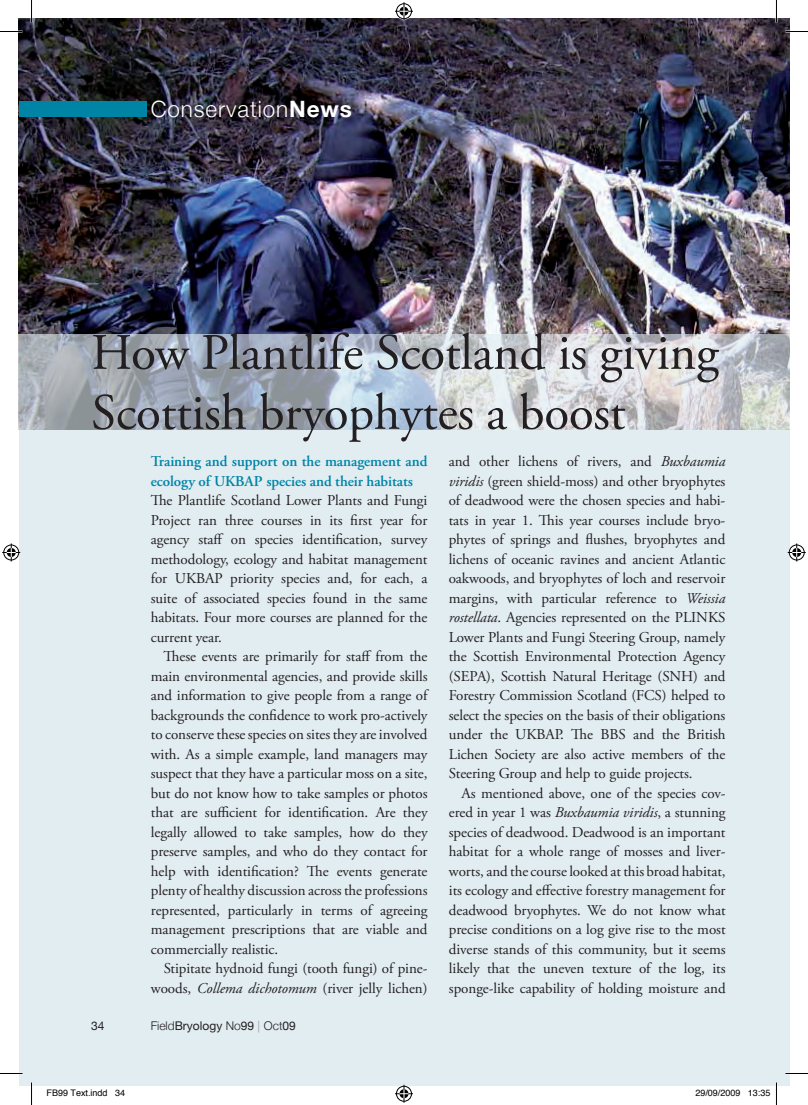
<style>
.page{position:relative;width:808px;height:1105px;background:#fff}
.page>*{position:absolute;margin:0;border:0;box-sizing:border-box;transform-origin:0 0}
.t1{font:51px/60px "Adobe Garamond Pro";letter-spacing:-.005em;color:#231f20}
.t2{font:300 22.5px "Helvetica Neue";letter-spacing:.04em;color:#fff}
.t3{font:15px/19.5px "Adobe Garamond Pro";letter-spacing:-.005em;color:#231f20;text-align:justify}
.t4{font:600 15px/19.5px "Adobe Garamond Pro";letter-spacing:-.005em;color:#0084a6}
.t5{font:12px "Helvetica Neue";color:#231f20}
.t6{font:9px "Helvetica";color:#000}
.s1{font-weight:700}
.s2{font-style:italic}
.s3{font-weight:300}
.s4{font-weight:200}
</style>
<div class="page">
<div style="left:19px;top:19px;width:769px;height:1067px;background:#e2edf2"></div>
<img style="left:19px;top:333px;width:769px;height:97px">
<img style="left:19px;top:19px;width:769px;height:314px">
<div style="left:19px;top:101px;width:127px;height:16px;background:#0084a6"></div>
<hr style="left:0;top:1072px;width:22px;height:2px;background:#fff">
<hr style="left:785px;top:1072px;width:22px;height:2px;background:#fff">
<hr style="left:775px;top:0;width:2px;height:22px;background:#fff">
<hr style="left:775px;top:1082px;width:2px;height:23px;background:#fff">
<svg style="left:0;top:31px;width:22px;height:1px"></svg>
<svg style="left:785px;top:31px;width:22px;height:1px"></svg>
<svg style="left:0;top:1073px;width:22px;height:1px"></svg>
<svg style="left:785px;top:1073px;width:22px;height:1px"></svg>
<svg style="left:31px;top:0;width:1px;height:22px"></svg>
<svg style="left:31px;top:1082px;width:1px;height:23px"></svg>
<svg style="left:395px;top:2px;width:18px;height:18px"></svg>
<svg style="left:395px;top:1084px;width:18px;height:18px"></svg>
<svg style="left:2px;top:543px;width:18px;height:18px"></svg>
<svg style="left:787px;top:543px;width:18px;height:18px"></svg>
<h2 class="t2" style="left:151px;top:95px;width:203px">Conservation<span class="s1">News</span></h2>
<h1 class="t1" style="left:91px;top:324px;width:628px">How Plantlife Scotland is giving<br>Scottish bryophytes a boost</h1>
<p class="t4" style="left:151px;top:452px;width:278px">Training and support on the management and ecology of UKBAP species and their habitats</p>
<p class="t3" style="left:151px;top:491px;width:278px">The Plantlife Scotland Lower Plants and Fungi Project ran three courses in its first year for agency staff on species identification, survey methodology, ecology and habitat management for UKBAP priority species and, for each, a suite of associated species found in the same habitats. Four more courses are planned for the current year.</p>
<p class="t3" style="left:151px;top:647px;width:278px;text-indent:13px">These events are primarily for staff from the main environmental agencies, and provide skills and information to give people from a range of backgrounds the confidence to work pro-actively to conserve these species on sites they are involved with. As a simple example, land managers may suspect that they have a particular moss on a site, but do not know how to take samples or photos that are sufficient for identification. Are they legally allowed to take samples, how do they preserve samples, and who do they contact for help with identification? The events generate plenty of healthy discussion across the professions represented, particularly in terms of agreeing management prescriptions that are viable and commercially realistic.</p>
<p class="t3" style="left:151px;top:959px;width:278px;text-align:right">Stipitate hydnoid fungi (tooth fungi) of pine&shy;woods, <span class="s2">Collema dichotomum</span> (river jelly lichen)</p>
<p class="t5" style="left:91px;top:1018px;width:15px">34</p>
<p class="t5" style="left:151px;top:1018px;width:147px"><span class="s3">Field</span>Bryology <span class="s3">No</span>99 <span class="s4">|</span> <span class="s3">Oct</span>09</p>
<p class="t3" style="left:448px;top:452px;width:278px">and other lichens of rivers, and <span class="s2">Buxbaumia viridis</span> (green shield-moss) and other bryophytes of deadwood were the chosen species and habi&shy;tats in year 1. This year courses include bryo&shy;phytes of springs and flushes, bryophytes and lichens of oceanic ravines and ancient Atlantic oakwoods, and bryophytes of loch and reservoir margins, with particular reference to <span class="s2">Weissia rostellata</span>. Agencies represented on the PLINKS Lower Plants and Fungi Steering Group, namely the Scottish Environmental Protection Agency (SEPA), Scottish Natural Heritage (SNH) and Forestry Commission Scotland (FCS) helped to select the species on the basis of their obligations under the UKBAP. The BBS and the British Lichen Society are also active members of the Steering Group and help to guide projects.</p>
<p class="t3" style="left:448px;top:783px;width:278px;text-indent:13px">As mentioned above, one of the species cov&shy;ered in year 1 was <span class="s2">Buxbaumia viridis</span>, a stunning species of deadwood. Deadwood is an important habitat for a whole range of mosses and liver&shy;worts, and the course looked at this broad habitat, its ecology and effective forestry management for deadwood bryophytes. We do not know what precise conditions on a log give rise to the most diverse stands of this community, but it seems likely that the uneven texture of the log, its sponge-like capability of holding moisture and</p>
<p class="t6" style="left:46px;top:1086px;width:80px">FB99 Text.indd 34</p>
<p class="t6" style="left:695px;top:1086px;width:77px">29/09/2009 13:35</p>
</div>
